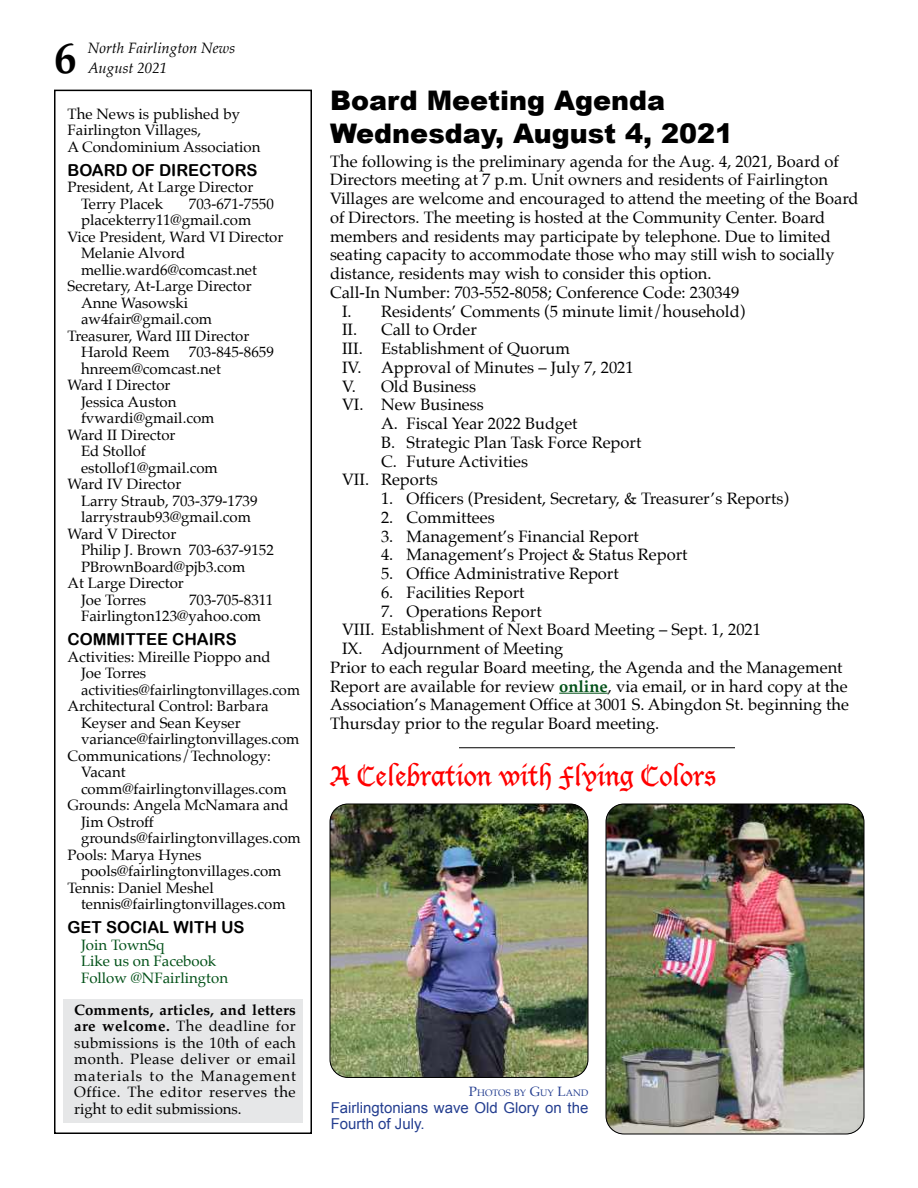
<style>
.page{position:relative;width:918px;height:1188px;background:#fff}
.page>*{position:absolute;margin:0;border:0;box-sizing:border-box;transform-origin:0 0}
.t1{font:700 45px "Palatino";color:#000}
.t2{font:900 27px/33px "Arial";color:#000}
.t3{font:27px "Lucida Blackletter";color:#f00}
.t4{font:16.5px "Palatino";color:#000}
.t5{font:16.5px "Arial Rounded MT Bold";color:#000}
.t6{font:15px/16.5px "Palatino";color:#000}
.t7{font:15px/16.5px "Palatino";color:#005017}
.t8{font:15px/16.5px "Arial";color:#243e90}
.t9{font:italic 15px "Palatino";color:#000}
.t10{font:9.45px "Palatino";letter-spacing:.005em;color:#243e90}
.s1{font-weight:700}
.s2{font-weight:700;color:#005017}
.s3{font-size:13.5px}
</style>
<div class="page">
<div style="left:54px;top:90px;width:258px;height:1044px;border:2px solid #000"></div>
<div style="left:63px;top:999px;width:240px;height:124px;background:#e6e7e8"></div>
<hr style="left:559px;top:693px;width:49px;height:1px;background:#005017">
<hr style="left:459px;top:747px;width:276px;height:1px;background:#000">
<img style="left:606px;top:804px;width:258px;height:330px">
<div style="left:606px;top:804px;width:258px;height:330px;border:1px solid #000;border-radius:18px"></div>
<img style="left:330px;top:804px;width:258px;height:273px">
<div style="left:330px;top:804px;width:258px;height:274px;border:1px solid #000;border-radius:18px"></div>
<h1 class="t1" style="left:54px;top:19px;width:24px">6</h1>
<p class="t9" style="left:88px;top:35px;width:149px">North Fairlington News</p>
<p class="t9" style="left:88px;top:55px;width:81px">August 2021</p>
<p class="t6" style="left:68px;top:105px;width:194px">The News is published by<br>Fairlington Villages,<br>A Condominium Association</p>
<p class="t5" style="left:68px;top:160px;width:192px">BOARD OF DIRECTORS</p>
<p class="t6" style="left:81px;top:179px;width:174px;text-indent:-14px">President, At Large Director<br>Terry Placek</p>
<p class="t6" style="left:189px;top:195px;width:86px">703-671-7550</p>
<p class="t6" style="left:81px;top:212px;width:172px">placekterry11@gmail.com</p>
<p class="t6" style="left:68px;top:228px;width:217px">Vice President, Ward VI Director</p>
<p class="t6" style="left:81px;top:245px;width:106px">Melanie Alvord</p>
<p class="t6" style="left:81px;top:261px;width:178px">mellie.ward6@comcast.net</p>
<p class="t6" style="left:68px;top:278px;width:186px">Secretary, At-Large Director</p>
<p class="t6" style="left:81px;top:294px;width:109px">Anne Wasowski</p>
<p class="t6" style="left:81px;top:311px;width:133px">aw4fair@gmail.com</p>
<p class="t6" style="left:68px;top:327px;width:183px">Treasurer, Ward III Director</p>
<p class="t6" style="left:81px;top:344px;width:90px">Harold Reem</p>
<p class="t6" style="left:189px;top:344px;width:86px">703-845-8659</p>
<p class="t6" style="left:81px;top:360px;width:142px">hnreem@comcast.net</p>
<p class="t6" style="left:68px;top:377px;width:104px">Ward I Director</p>
<p class="t6" style="left:81px;top:393px;width:97px">Jessica Auston</p>
<p class="t6" style="left:81px;top:410px;width:135px">fvwardi@gmail.com</p>
<p class="t6" style="left:68px;top:426px;width:110px">Ward II Director</p>
<p class="t6" style="left:81px;top:443px;width:66px">Ed Stollof</p>
<p class="t6" style="left:81px;top:459px;width:138px">estollof1@gmail.com</p>
<p class="t6" style="left:68px;top:476px;width:115px">Ward IV Director</p>
<p class="t6" style="left:81px;top:492px;width:178px">Larry Straub, 703-379-1739</p>
<p class="t6" style="left:81px;top:509px;width:171px">larrystraub93@gmail.com</p>
<p class="t6" style="left:68px;top:525px;width:110px">Ward V Director</p>
<p class="t6" style="left:81px;top:542px;width:194px">Philip J. Brown 703-637-9152</p>
<p class="t6" style="left:81px;top:558px;width:166px">PBrownBoard@pjb3.com</p>
<p class="t6" style="left:68px;top:575px;width:118px">At Large Director</p>
<p class="t6" style="left:81px;top:591px;width:67px">Joe Torres</p>
<p class="t6" style="left:81px;top:591px;width:194px;text-indent:108px">703-705-8311<br>Fairlington123@yahoo.com</p>
<p class="t5" style="left:68px;top:629px;width:171px">COMMITTEE CHAIRS</p>
<p class="t6" style="left:68px;top:648px;width:205px">Activities: Mireille Pioppo and</p>
<p class="t6" style="left:81px;top:665px;width:67px">Joe Torres</p>
<p class="t6" style="left:81px;top:681px;width:220px">activities@fairlingtonvillages.com</p>
<p class="t6" style="left:68px;top:698px;width:203px">Architectural Control: Barbara</p>
<p class="t6" style="left:81px;top:714px;width:161px">Keyser and Sean Keyser</p>
<p class="t6" style="left:81px;top:731px;width:220px">variance@fairlingtonvillages.com</p>
<p class="t6" style="left:68px;top:747px;width:205px">Communications/Technology:</p>
<p class="t6" style="left:81px;top:764px;width:46px">Vacant</p>
<p class="t6" style="left:81px;top:780px;width:207px">comm@fairlingtonvillages.com</p>
<p class="t6" style="left:68px;top:797px;width:223px">Grounds: Angela McNamara and</p>
<p class="t6" style="left:81px;top:813px;width:74px">Jim Ostroff</p>
<p class="t6" style="left:81px;top:830px;width:221px">grounds@fairlingtonvillages.com</p>
<p class="t6" style="left:68px;top:846px;width:135px">Pools: Marya Hynes</p>
<p class="t6" style="left:81px;top:863px;width:202px">pools@fairlingtonvillages.com</p>
<p class="t6" style="left:68px;top:879px;width:148px">Tennis: Daniel Meshel</p>
<p class="t6" style="left:81px;top:896px;width:206px">tennis@fairlingtonvillages.com</p>
<p class="t5" style="left:68px;top:917px;width:179px">GET SOCIAL WITH US</p>
<p class="t7" style="left:81px;top:936px;width:149px">Join TownSq<br>Like us on Facebook<br>Follow @NFairlington</p>
<p class="t6" style="left:74px;top:1001px;width:223px;text-align:justify"><span class="s1">Comments, articles, and letters are welcome.</span> The deadline for submissions is the 10th of each month. Please deliver or email materials to the Management Office. The editor reserves the right to edit submissions.</p>
<h2 class="t2" style="left:330px;top:83px;width:405px">Board Meeting Agenda<br>Wednesday, August 4, 2021</h2>
<p class="t4" style="left:330px;top:147px;width:511px">The following is the preliminary agenda for the Aug. 4, 2021, Board of</p>
<p class="t4" style="left:330px;top:166px;width:499px">Directors meeting at 7 p.m. Unit owners and residents of Fairlington</p>
<p class="t4" style="left:330px;top:185px;width:530px">Villages are welcome and encouraged to attend the meeting of the Board</p>
<p class="t4" style="left:330px;top:203px;width:497px">of Directors. The meeting is hosted at the Community Center. Board</p>
<p class="t4" style="left:330px;top:222px;width:502px">members and residents may participate by telephone. Due to limited</p>
<p class="t4" style="left:330px;top:241px;width:506px">seating capacity to accommodate those who may still wish to socially</p>
<p class="t4" style="left:330px;top:260px;width:383px">distance, residents may wish to consider this option.</p>
<p class="t4" style="left:330px;top:278px;width:411px">Call-In Number: 703-552-8058; Conference Code: 230349</p>
<p class="t4" style="left:342px;top:297px;width:405px">I. Residents’ Comments (5 minute limit/household)</p>
<p class="t4" style="left:342px;top:316px;width:136px">II. Call to Order</p>
<p class="t4" style="left:342px;top:335px;width:230px">III. Establishment of Quorum</p>
<p class="t4" style="left:342px;top:353px;width:293px">IV. Approval of Minutes – July 7, 2021</p>
<p class="t4" style="left:342px;top:372px;width:136px">V. Old Business</p>
<p class="t4" style="left:342px;top:391px;width:143px">VI. New Business</p>
<p class="t4" style="left:381px;top:410px;width:198px">A. Fiscal Year 2022 Budget</p>
<p class="t4" style="left:381px;top:428px;width:262px">B. Strategic Plan Task Force Report</p>
<p class="t4" style="left:381px;top:447px;width:149px">C. Future Activities</p>
<p class="t4" style="left:342px;top:466px;width:97px">VII. Reports</p>
<p class="t4" style="left:381px;top:485px;width:409px">1. Officers (President, Secretary, &amp; Treasurer’s Reports)</p>
<p class="t4" style="left:381px;top:503px;width:115px">2. Committees</p>
<p class="t4" style="left:381px;top:522px;width:259px">3. Management’s Financial Report</p>
<p class="t4" style="left:381px;top:541px;width:308px">4. Management’s Project &amp; Status Report</p>
<p class="t4" style="left:381px;top:560px;width:239px">5. Office Administrative Report</p>
<p class="t4" style="left:381px;top:578px;width:145px">6. Facilities Report</p>
<p class="t4" style="left:381px;top:597px;width:162px">7. Operations Report</p>
<p class="t4" style="left:342px;top:616px;width:421px">VIII. Establishment of Next Board Meeting – Sept. 1, 2021</p>
<p class="t4" style="left:342px;top:635px;width:223px">IX. Adjournment of Meeting</p>
<p class="t4" style="left:330px;top:653px;width:514px">Prior to each regular Board meeting, the Agenda and the Management</p>
<p class="t4" style="left:330px;top:672px;width:519px">Report are available for review <span class="s2">online</span>, via email, or in hard copy at the</p>
<p class="t4" style="left:330px;top:691px;width:521px">Association’s Management Office at 3001 S. Abingdon St. beginning the</p>
<p class="t4" style="left:330px;top:710px;width:331px">Thursday prior to the regular Board meeting.</p>
<h2 class="t3" style="left:331px;top:760px;width:387px">A Celebration with Flying Colors</h2>
<p class="t10" style="left:469px;top:1085px;width:121px"><span class="s3">P</span>HOTOS BY <span class="s3">G</span>UY <span class="s3">L</span>AND</p>
<p class="t8" style="left:331px;top:1099px;width:259px">Fairlingtonians wave Old Glory on the<br>Fourth of July.</p>
</div>
